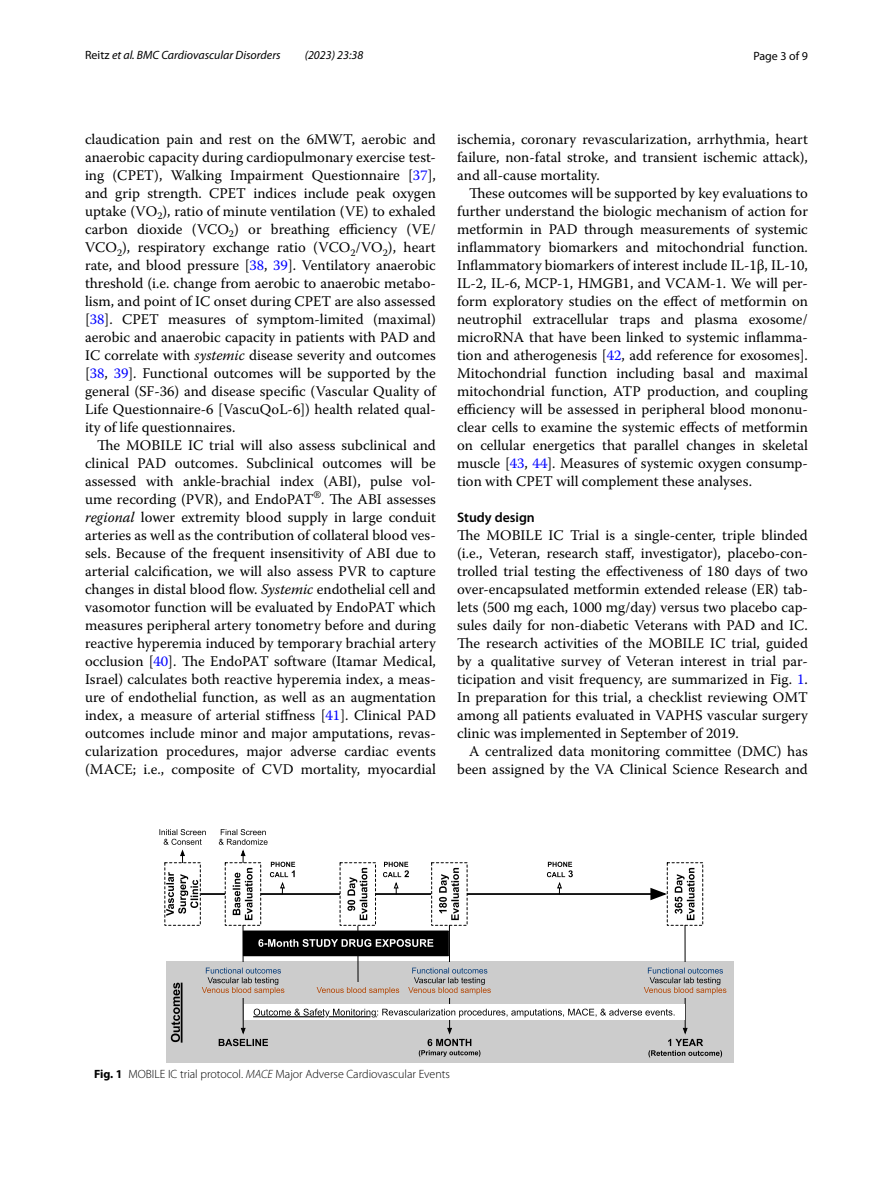
<style>
.page{position:relative;width:893px;height:1187px;background:#fff}
.page>*{position:absolute;margin:0;border:0;box-sizing:border-box;transform-origin:0 0}
.t1{font:14.7px/18px "Warnock Pro";color:#000;text-align:justify}
.t2{font:600 13.8px "Myriad Pro";color:#000}
.t3{font:300 12px "Myriad Pro";color:#000}
.t4{font:italic 12px "Myriad Pro";color:#000}
.t5{font:12px "Myriad Pro";color:#000}
.s1{font-style:normal}
.s2{color:#00f}
.s3{font-style:italic}
.s4{font-weight:700}
</style>
<div class="page">
<svg style="left:159px;top:829px;width:47px;height:15px"></svg>
<svg style="left:219px;top:829px;width:49px;height:15px"></svg>
<svg style="left:164px;top:850px;width:566px;height:213px"></svg>
<p class="t4" style="left:85px;top:48px;width:197px"><span class="s1">Reitz</span> et al. BMC Cardiovascular Disorders</p>
<p class="t4" style="left:305px;top:48px;width:60px">(2023) 23:38</p>
<p class="t5" style="left:753px;top:48px;width:56px">Page 3 of 9</p>
<p class="t1" style="left:85px;top:130px;width:352px">claudication pain and rest on the 6MWT, aerobic and anaerobic capacity during cardiopulmonary exercise test&shy;ing (CPET), Walking Impairment Questionnaire [<span class="s2">37</span>], and grip strength. CPET indices include peak oxygen uptake (VO<sub>2</sub>), ratio of minute ventilation (VE) to exhaled carbon dioxide (VCO<sub>2</sub>) or breathing efficiency (VE/ VCO<sub>2</sub>), respiratory exchange ratio (VCO<sub>2</sub>/VO<sub>2</sub>), heart rate, and blood pressure [<span class="s2">38</span>, <span class="s2">39</span>]. Ventilatory anaerobic threshold (i.e. change from aerobic to anaerobic metabo&shy;lism, and point of IC onset during CPET are also assessed [<span class="s2">38</span>]. CPET measures of symptom-limited (maximal) aerobic and anaerobic capacity in patients with PAD and IC correlate with <span class="s3">systemic</span> disease severity and outcomes [<span class="s2">38</span>, <span class="s2">39</span>]. Functional outcomes will be supported by the general (SF-36) and disease specific (Vascular Quality of Life Questionnaire-6 [VascuQoL-6]) health related qual&shy;ity of life questionnaires.</p>
<p class="t1" style="left:85px;top:436px;width:352px;text-indent:12px">The MOBILE IC trial will also assess subclinical and clinical PAD outcomes. Subclinical outcomes will be assessed with ankle-brachial index (ABI), pulse vol&shy;ume recording (PVR), and EndoPAT<sup>®</sup>. The ABI assesses <span class="s3">regional</span> lower extremity blood supply in large conduit arteries as well as the contribution of collateral blood ves&shy;sels. Because of the frequent insensitivity of ABI due to arterial calcification, we will also assess PVR to capture changes in distal blood flow. <span class="s3">Systemic</span> endothelial cell and vasomotor function will be evaluated by EndoPAT which measures peripheral artery tonometry before and during reactive hyperemia induced by temporary brachial artery occlusion [<span class="s2">40</span>]. The EndoPAT software (Itamar Medical, Israel) calculates both reactive hyperemia index, a meas&shy;ure of endothelial function, as well as an augmentation index, a measure of arterial stiffness [<span class="s2">41</span>]. Clinical PAD outcomes include minor and major amputations, revas&shy;cularization procedures, major adverse cardiac events (MACE; i.e., composite of CVD mortality, myocardial</p>
<p class="t1" style="left:457px;top:130px;width:352px">ischemia, coronary revascularization, arrhythmia, heart failure, non-fatal stroke, and transient ischemic attack), and all-cause mortality.</p>
<p class="t1" style="left:457px;top:184px;width:352px;text-indent:12px">These outcomes will be supported by key evaluations to further understand the biologic mechanism of action for metformin in PAD through measurements of systemic inflammatory biomarkers and mitochondrial function.<br>Inflammatory biomarkers of interest include IL-1β, IL-10, IL-2, IL-6, MCP-1, HMGB1, and VCAM-1. We will per&shy;form exploratory studies on the effect of metformin on neutrophil extracellular traps and plasma exosome/ microRNA that have been linked to systemic inflamma&shy;tion and atherogenesis [<span class="s2">42</span>, add reference for exosomes].<br>Mitochondrial function including basal and maximal mitochondrial function, ATP production, and coupling efficiency will be assessed in peripheral blood mononu&shy;clear cells to examine the systemic effects of metformin on cellular energetics that parallel changes in skeletal muscle [<span class="s2">43</span>, <span class="s2">44</span>]. Measures of systemic oxygen consump&shy;tion with CPET will complement these analyses.</p>
<p class="t2" style="left:457px;top:508px;width:79px">Study design</p>
<p class="t1" style="left:457px;top:526px;width:352px">The MOBILE IC Trial is a single-center, triple blinded (i.e., Veteran, research staff, investigator), placebo-con&shy;trolled trial testing the effectiveness of 180 days of two over-encapsulated metformin extended release (ER) tab&shy;lets (500 mg each, 1000 mg/day) versus two placebo cap&shy;sules daily for non-diabetic Veterans with PAD and IC.<br>The research activities of the MOBILE IC trial, guided by a qualitative survey of Veteran interest in trial par&shy;ticipation and visit frequency, are summarized in Fig. <span class="s2">1</span>.<br>In preparation for this trial, a checklist reviewing OMT among all patients evaluated in VAPHS vascular surgery clinic was implemented in September of 2019.</p>
<p class="t1" style="left:457px;top:742px;width:352px;text-align:right">A centralized data monitoring committee (DMC) has been assigned by the VA Clinical Science Research and</p>
<p class="t3" style="left:94px;top:1067px;width:358px"><span class="s4">Fig. 1</span> MOBILE IC trial protocol. <span class="s3">MACE</span> Major Adverse Cardiovascular Events</p>
</div>
